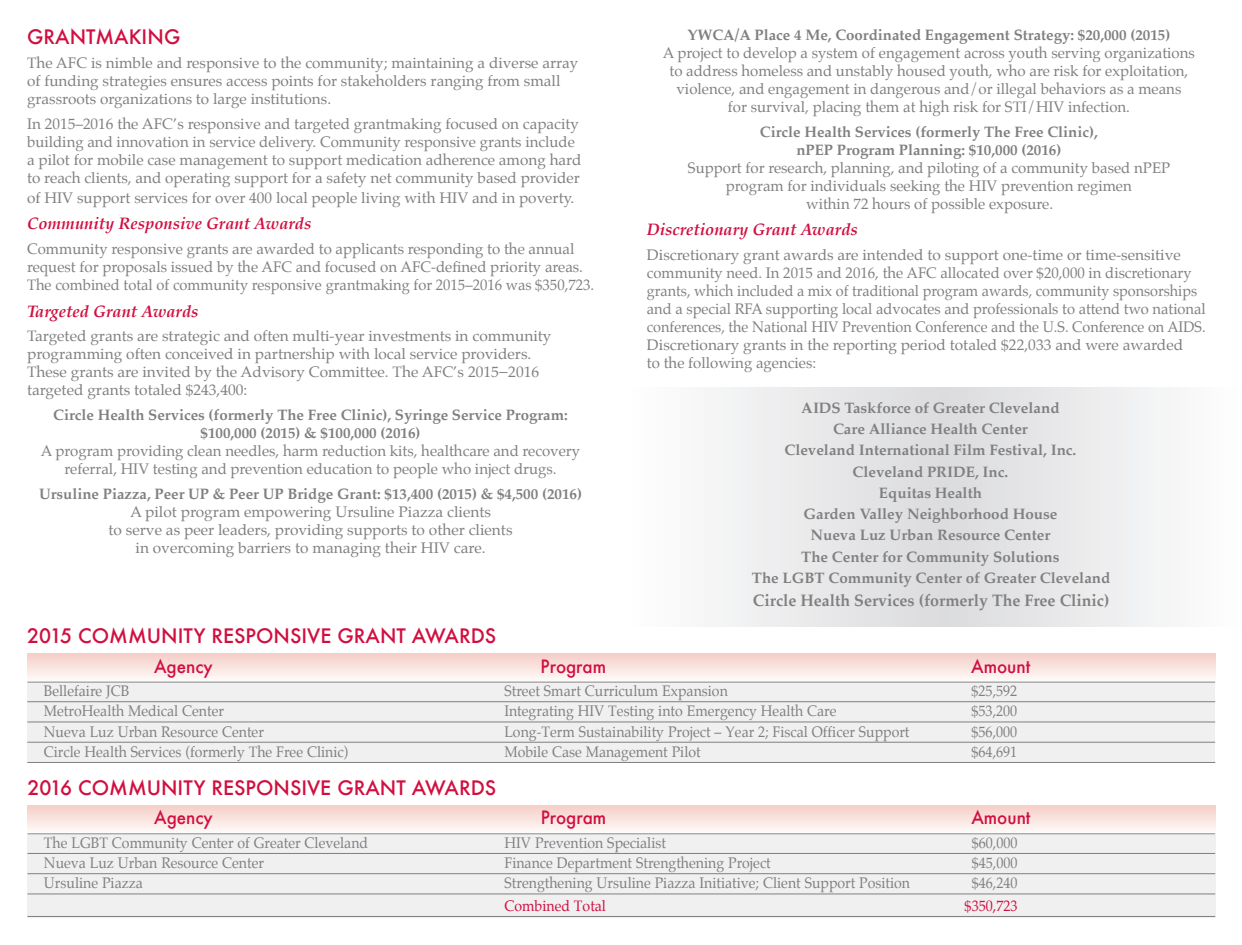
<style>
.page{position:relative;width:1242px;height:945px;background:#fff}
.page>*{position:absolute;margin:0;border:0;box-sizing:border-box;transform-origin:0 0}
.t1{font:500 19.5px "Futura";color:#d10e40}
.t2{font:500 18px "Futura";color:#d10e40;scale:.94 1}
.t3{font:italic 700 16.5px "Palatino";color:#d10e40}
.t4{font:700 16.5px "Palatino";color:#808083}
.t5{font:15px/18px "Palatino";color:#808083}
.t6{font:15px "Palatino";color:#808083;scale:.94 1}
.t7{font:700 15px "Palatino";color:#808083}
.t8{font:15px "Palatino";color:#d10e40;scale:.94 1}
.s1{font-weight:700}
</style>
<div class="page">
<svg style="left:714px;top:387px;width:451px;height:240px"></svg>
<div style="left:27px;top:682px;width:1188px;height:80px;background:#f0f0f1"></div>
<svg style="left:27px;top:653px;width:1188px;height:29px"></svg>
<hr style="left:27px;top:682px;width:1188px;height:1px;background:#808083">
<hr style="left:27px;top:701px;width:1188px;height:1px;background:#808083">
<hr style="left:27px;top:722px;width:1188px;height:1px;background:#808083">
<hr style="left:27px;top:742px;width:1188px;height:1px;background:#808083">
<hr style="left:27px;top:762px;width:1188px;height:1px;background:#808083">
<div style="left:27px;top:834px;width:1188px;height:84px;background:#f0f0f1"></div>
<svg style="left:27px;top:805px;width:1188px;height:25px;background:#f9e1dc"></svg>
<hr style="left:27px;top:833px;width:1188px;height:1px;background:#808083">
<hr style="left:27px;top:853px;width:1188px;height:1px;background:#808083">
<hr style="left:27px;top:873px;width:1188px;height:1px;background:#808083">
<hr style="left:27px;top:894px;width:1188px;height:1px;background:#808083">
<hr style="left:27px;top:916px;width:1188px;height:1px;background:#808083">
<p class="t1" style="left:27px;top:23px;width:155px">GRANTMAKING</p>
<p class="t5" style="left:27px;top:54px;width:553px">The AFC is nimble and responsive to the community; maintaining a diverse array of funding strategies ensures access points for stakeholders ranging from small grassroots organizations to large institutions.</p>
<p class="t5" style="left:27px;top:115px;width:556px">In 2015–2016 the AFC’s responsive and targeted grantmaking focused on capacity building and innovation in service delivery. Community responsive grants include a pilot for mobile case management to support medication adherence among hard to reach clients, and operating support for a safety net community based provider</p>
<p class="t5" style="left:27px;top:189px;width:549px">of HIV support services for over 400 local people living with HIV and in poverty.</p>
<p class="t3" style="left:27px;top:211px;width:286px">Community Responsive Grant Awards</p>
<p class="t5" style="left:27px;top:240px;width:569px">Community responsive grants are awarded to applicants responding to the annual request for proposals issued by the AFC and focused on AFC-defined priority areas.<br>The combined total of community responsive grantmaking for 2015–2016 was $350,723.</p>
<p class="t3" style="left:27px;top:298px;width:173px">Targeted Grant Awards</p>
<p class="t5" style="left:27px;top:327px;width:526px">Targeted grants are strategic and often multi-year investments in community programming often conceived in partnership with local service providers.<br>These grants are invited by the Advisory Committee. The AFC’s 2015−2016 targeted grants totaled $243,400:</p>
<p class="t5" style="left:41px;top:406px;width:541px;text-align:center"><span class="s1">Circle Health Services (formerly The Free Clinic), Syringe Service Program: $100,000 (2015) &amp; $100,000 (2016)<br></span>A program providing clean needles, harm reduction kits, healthcare and recovery referral, HIV testing and prevention education to people who inject drugs.</p>
<p class="t5" style="left:39px;top:485px;width:544px;text-align:center"><span class="s1">Ursuline Piazza, Peer UP &amp; Peer UP Bridge Grant: $13,400 (2015) &amp; $4,500 (2016)<br></span>A pilot program empowering Ursuline Piazza clients<br>to serve as peer leaders, providing supports to other clients<br>in overcoming barriers to managing their HIV care.</p>
<p class="t5" style="left:663px;top:26px;width:533px;text-align:center"><span class="s1">YWCA/A Place 4 Me, Coordinated Engagement Strategy: $20,000 (2015)<br></span>A project to develop a system of engagement across youth serving organizations to address homeless and unstably housed youth, who are risk for exploitation, violence, and engagement in dangerous and/or illegal behaviors as a means<br>for survival, placing them at high risk for STI/HIV infection.</p>
<p class="t5" style="left:688px;top:122px;width:484px;text-align:center"><span class="s1">Circle Health Services (formerly The Free Clinic),<br>nPEP Program Planning: $10,000 (2016)<br></span>Support for research, planning, and piloting of a community based nPEP program for individuals seeking the HIV prevention regimen<br>within 72 hours of possible exposure.</p>
<p class="t3" style="left:647px;top:216px;width:212px">Discretionary Grant Awards</p>
<p class="t5" style="left:647px;top:246px;width:560px">Discretionary grant awards are intended to support one-time or time-sensitive community need. In 2015 and 2016, the AFC allocated over $20,000 in discretionary grants, which included a mix of traditional program awards, community sponsorships and a special RFA supporting local advocates and professionals to attend two national conferences, the National HIV Prevention Conference and the U.S. Conference on AIDS.<br>Discretionary grants in the reporting period totaled $22,033 and were awarded<br>to the following agencies:</p>
<p class="t7" style="left:801px;top:395px;width:260px">AIDS Taskforce of Greater Cleveland</p>
<p class="t7" style="left:833px;top:416px;width:196px">Care Alliance Health Center</p>
<p class="t7" style="left:784px;top:437px;width:294px">Cleveland International Film Festival, Inc.</p>
<p class="t7" style="left:853px;top:459px;width:157px">Cleveland PRIDE, Inc.</p>
<p class="t7" style="left:879px;top:480px;width:105px">Equitas Health</p>
<p class="t7" style="left:804px;top:501px;width:255px">Garden Valley Neighborhood House</p>
<p class="t7" style="left:811px;top:522px;width:241px">Nueva Luz Urban Resource Center</p>
<p class="t7" style="left:801px;top:544px;width:260px">The Center for Community Solutions</p>
<p class="t7" style="left:752px;top:565px;width:360px">The LGBT Community Center of Greater Cleveland</p>
<p class="t4" style="left:753px;top:586px;width:358px">Circle Health Services (formerly The Free Clinic)</p>
<p class="t1" style="left:27px;top:622px;width:471px">2015 COMMUNITY RESPONSIVE GRANT AWARDS</p>
<p class="t2" style="left:154px;top:654px;width:64px">Agency</p>
<p class="t2" style="left:541px;top:654px;width:71px">Program</p>
<p class="t2" style="left:971px;top:654px;width:64px">Amount</p>
<p class="t6" style="left:44px;top:678px;width:93px">Bellefaire JCB</p>
<p class="t6" style="left:504px;top:678px;width:239px">Street Smart Curriculum Expansion</p>
<p class="t6" style="left:972px;top:678px;width:50px">$25,592</p>
<p class="t6" style="left:44px;top:699px;width:193px">MetroHealth Medical Center</p>
<p class="t6" style="left:504px;top:699px;width:355px">Integrating HIV Testing into Emergency Health Care</p>
<p class="t6" style="left:972px;top:699px;width:50px">$53,200</p>
<p class="t6" style="left:44px;top:719px;width:236px">Nueva Luz Urban Resource Center</p>
<p class="t6" style="left:504px;top:719px;width:433px">Long-Term Sustainability Project – Year 2; Fiscal Officer Support</p>
<p class="t6" style="left:972px;top:719px;width:50px">$56,000</p>
<p class="t6" style="left:44px;top:739px;width:326px">Circle Health Services (formerly The Free Clinic)</p>
<p class="t6" style="left:504px;top:739px;width:211px">Mobile Case Management Pilot</p>
<p class="t6" style="left:972px;top:739px;width:50px">$64,691</p>
<p class="t1" style="left:27px;top:774px;width:470px">2016 COMMUNITY RESPONSIVE GRANT AWARDS</p>
<p class="t2" style="left:154px;top:805px;width:64px">Agency</p>
<p class="t2" style="left:541px;top:805px;width:71px">Program</p>
<p class="t2" style="left:971px;top:805px;width:64px">Amount</p>
<p class="t6" style="left:44px;top:830px;width:346px">The LGBT Community Center of Greater Cleveland</p>
<p class="t6" style="left:504px;top:830px;width:173px">HIV Prevention Specialist</p>
<p class="t6" style="left:972px;top:830px;width:50px">$60,000</p>
<p class="t6" style="left:44px;top:850px;width:236px">Nueva Luz Urban Resource Center</p>
<p class="t6" style="left:504px;top:850px;width:285px">Finance Department Strengthening Project</p>
<p class="t6" style="left:972px;top:850px;width:50px">$45,000</p>
<p class="t6" style="left:44px;top:871px;width:107px">Ursuline Piazza</p>
<p class="t6" style="left:504px;top:871px;width:433px">Strengthening Ursuline Piazza Initiative; Client Support Position</p>
<p class="t6" style="left:972px;top:871px;width:50px">$46,240</p>
<p class="t8" style="left:504px;top:893px;width:110px">Combined Total</p>
<p class="t8" style="left:965px;top:893px;width:58px">$350,723</p>
</div>
